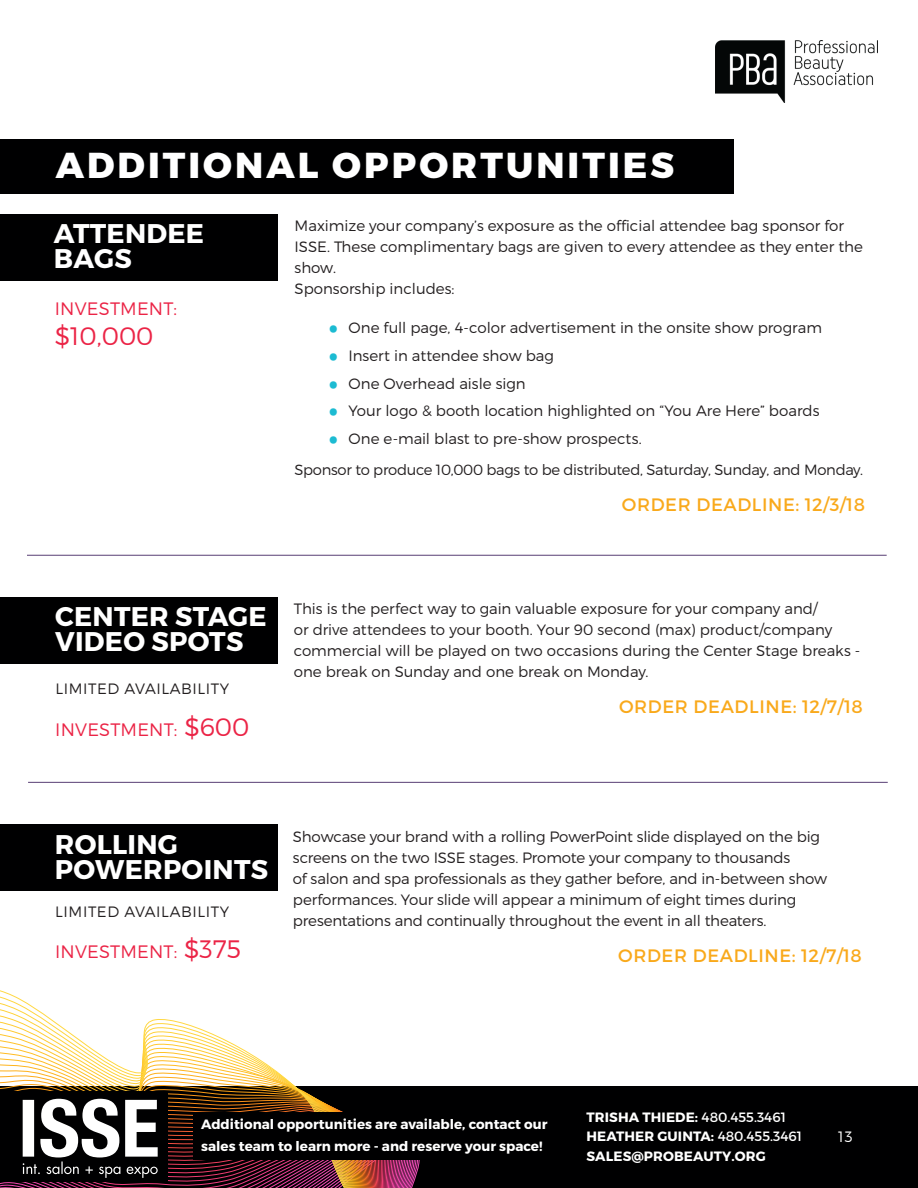
<style>
.page{position:relative;width:918px;height:1188px;background:#fff}
.page>*{position:absolute;margin:0;border:0;box-sizing:border-box;transform-origin:0 0}
.t1{font:800 36px "Montserrat";letter-spacing:.085em;color:#fff}
.Paragraph_Style_1{font:700 27px/25.5px "Montserrat";letter-spacing:.01em;color:#fff}
.Paragraph_Style_1-2{font:300 25.2px "Montserrat";color:#eb2446}
.t2{font:18px "Montserrat";letter-spacing:.035em;color:#f9a91b}
.Paragraph_Style_1-3{font:300 18px "Montserrat";letter-spacing:.01em;color:#eb2446}
.Paragraph_Style_1-4{font:300 15px/21px "Montserrat";letter-spacing:-.005em;color:#231f20}
.Paragraph_Style_1-5{font:300 15px "Montserrat";letter-spacing:.04em;color:#231f20}
.t3{font:300 15px "Montserrat";color:#fff}
.t4{font:300 14.85px "Montserrat";letter-spacing:-.02em;color:#231f20}
.t5{font:700 13.5px/19.5px "Montserrat";color:#fff}
.s1{font-weight:400;font-size:37.5px;color:#1cbbd2}
.s2{font-size:25.2px}
.s3{font-weight:400}
</style>
<div class="page">
<img style="left:716px;top:41px;width:162px;height:61px">
<div style="left:0;top:1086px;width:918px;height:102px;background:#000001"></div>
<svg style="left:0;top:990px;width:309px;height:104px"></svg>
<div style="left:0;top:1091px;width:167px;height:91px;background:#000001"></div>
<svg style="left:0;top:1094px;width:420px;height:94px"></svg>
<div style="left:0;top:597px;width:277px;height:66px;background:#000001"></div>
<div style="left:0;top:825px;width:277px;height:66px;background:#000001"></div>
<hr style="left:27px;top:555px;width:860px;height:1px;background:#583e74">
<hr style="left:28px;top:782px;width:860px;height:1px;background:#583e74">
<div style="left:0;top:139px;width:733px;height:55px;background:#000001"></div>
<div style="left:0;top:214px;width:277px;height:67px;background:#000001"></div>
<p class="t1" style="left:56px;top:143px;width:620px">ADDITIONAL OPPORTUNITIES</p>
<p class="Paragraph_Style_1" style="left:54px;top:221px;width:152px">ATTENDEE</p>
<p class="Paragraph_Style_1" style="left:54px;top:246px;width:79px">BAGS</p>
<p class="Paragraph_Style_1-3" style="left:55px;top:297px;width:124px">INVESTMENT:</p>
<p class="Paragraph_Style_1-2" style="left:55px;top:321px;width:100px">$10,000</p>
<p class="Paragraph_Style_1-4" style="left:295px;top:215px;width:570px">Maximize your company’s exposure as the official attendee bag sponsor for<br>ISSE. These complimentary bags are given to every attendee as they enter the show.</p>
<p class="Paragraph_Style_1-4" style="left:295px;top:278px;width:161px">Sponsorship includes:</p>
<p class="Paragraph_Style_1-4" style="left:328px;top:317px;width:495px"><span class="s1">•</span> One full page, 4-color advertisement in the onsite show program</p>
<p class="Paragraph_Style_1-4" style="left:328px;top:345px;width:227px"><span class="s1">•</span> Insert in attendee show bag</p>
<p class="Paragraph_Style_1-4" style="left:328px;top:373px;width:199px"><span class="s1">•</span> One Overhead aisle sign</p>
<p class="Paragraph_Style_1-4" style="left:328px;top:400px;width:493px"><span class="s1">•</span> Your logo &amp; booth location highlighted on “You Are Here” boards</p>
<p class="Paragraph_Style_1-4" style="left:328px;top:428px;width:315px"><span class="s1">•</span> One e-mail blast to pre-show prospects.</p>
<p class="t4" style="left:295px;top:461px;width:570px">Sponsor to produce 10,000 bags to be distributed, Saturday, Sunday, and Monday.</p>
<p class="t2" style="left:622px;top:494px;width:245px">ORDER DEADLINE: 12/3/18</p>
<p class="Paragraph_Style_1" style="left:55px;top:604px;width:213px">CENTER STAGE<br>VIDEO SPOTS</p>
<p class="Paragraph_Style_1-5" style="left:55px;top:679px;width:175px">LIMITED AVAILABILITY</p>
<p class="Paragraph_Style_1-3" style="left:55px;top:719px;width:196px">INVESTMENT: <span class="s2">$600</span></p>
<p class="Paragraph_Style_1-4" style="left:294px;top:598px;width:568px">This is the perfect way to gain valuable exposure for your company and/<br>or drive attendees to your booth. Your 90 second (max) product/company commercial will be played on two occasions during the Center Stage breaks - one break on Sunday and one break on Monday.</p>
<p class="t2" style="left:619px;top:696px;width:245px">ORDER DEADLINE: 12/7/18</p>
<p class="Paragraph_Style_1" style="left:55px;top:832px;width:215px">ROLLING<br>POWERPOINTS</p>
<p class="Paragraph_Style_1-5" style="left:55px;top:903px;width:175px">LIMITED AVAILABILITY</p>
<p class="Paragraph_Style_1-3" style="left:55px;top:941px;width:188px">INVESTMENT: <span class="s2">$375</span></p>
<p class="Paragraph_Style_1-4" style="left:293px;top:826px;width:529px">Showcase your brand with a rolling PowerPoint slide displayed on the big</p>
<p class="Paragraph_Style_1-4" style="left:293px;top:847px;width:499px">screens on the two ISSE stages. Promote your company to thousands</p>
<p class="Paragraph_Style_1-4" style="left:293px;top:868px;width:536px">of salon and spa professionals as they gather before, and in-between show performances. Your slide will appear a minimum of eight times during presentations and continually throughout the event in all theaters.</p>
<p class="t2" style="left:618px;top:945px;width:245px">ORDER DEADLINE: 12/7/18</p>
<p class="t5" style="left:201px;top:1114px;width:348px;line-height:21.6px">Additional opportunities are available, contact our sales team to learn more - and reserve your space!</p>
<p class="t5" style="left:587px;top:1108px;width:217px">TRISHA THIEDE: <span class="s3">480.455.3461<br></span>HEATHER GUINTA: <span class="s3">480.455.3461<br></span>SALES@PROBEAUTY.ORG</p>
<p class="t3" style="left:838px;top:1127px;width:16px">13</p>
</div>
